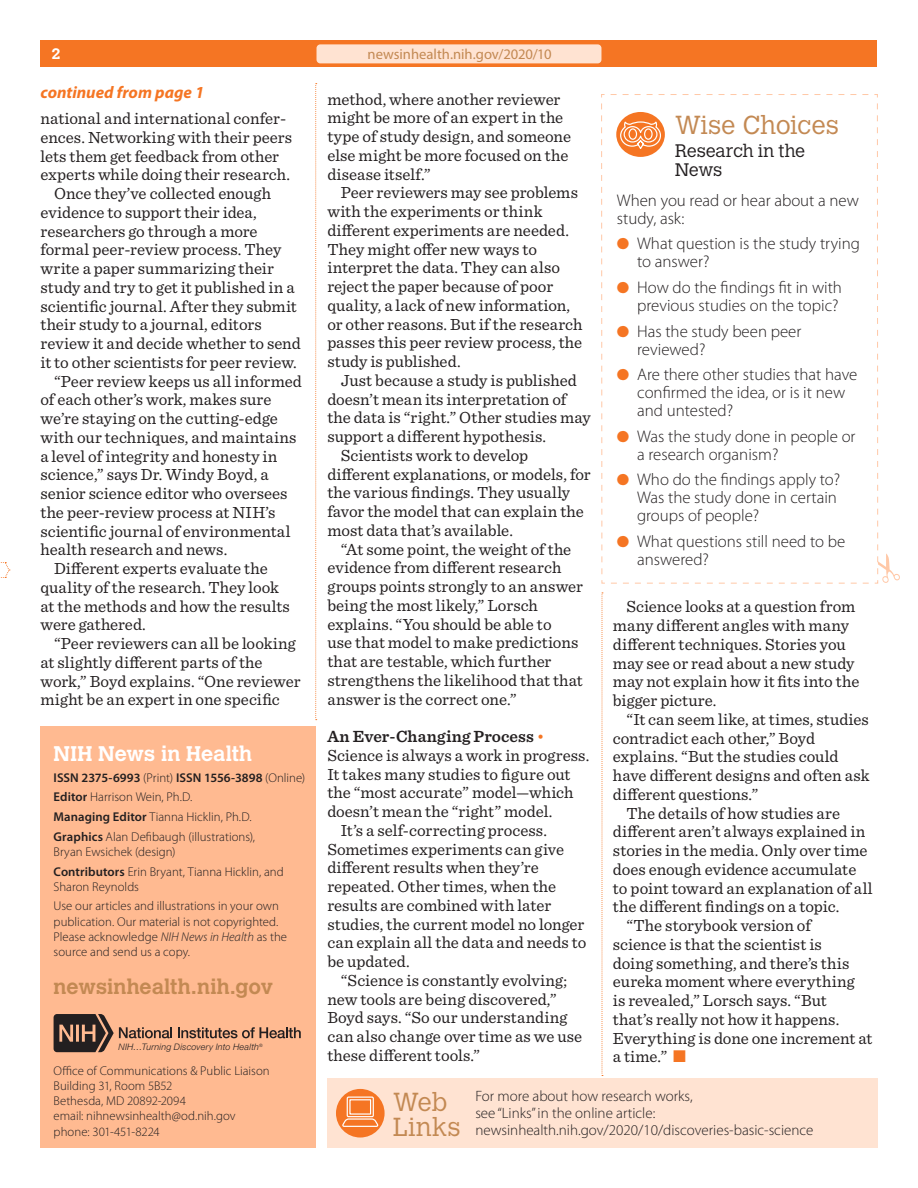
<style>
.page{position:relative;width:918px;height:1188px;background:#fff}
.page>*{position:absolute;margin:0;border:0;box-sizing:border-box;transform-origin:0 0}
.t1{font:300 25.8px/25.5px "Calvert MT Std";color:#c38953}
.t2{font:700 21px "Calvert MT Std";color:#c38953}
.t3{font:700 21px "Calvert MT Std";letter-spacing:.005em;color:#fff}
.t4{font:300 18px/18.8px "Calvert MT Std";letter-spacing:-.01em;color:#231f20}
.NewsIH_Body{font:16.8px/18.8px "Sentinel";color:#231f20}
.t5{font:300 16.8px/18px "Myriad Pro";color:#231f20}
.t6{font:italic 700 16.8px "Myriad Pro";color:#f57523}
.t7{font:300 15px/17px "Myriad Pro";color:#231f20}
.t8{font:700 15px "Calvert MT Std";color:#fff}
.NewsIH_Body_First{font:14.7px "Myriad Pro";color:#c38953}
.t9{font:300 12.75px/15.3px "Myriad Pro";color:#231f20}
.t10{font:600 12.75px "Myriad Pro";color:#231f20}
.t11{font:italic 300 9px "Helvetica Neue LT Std";letter-spacing:.02em;color:#231f20}
.s1{font-weight:600}
.s2{color:#f57523}
.s3{font-weight:300}
.s4{font-style:italic}
</style>
<div class="page">
<div style="left:40px;top:40px;width:838px;height:28px;background:#f57523"></div>
<svg style="left:0;top:562px;width:10px;height:16px"></svg>
<svg style="left:602px;top:592px;width:1px;height:484px"></svg>
<div style="left:317px;top:44px;width:284px;height:19px;background:#ffe3d2;border-radius:4px"></div>
<div style="left:327px;top:1078px;width:551px;height:70px;background:#ffe3d2"></div>
<div style="left:336px;top:1089px;width:49px;height:49px;background:#f57523;border-radius:50%"></div>
<svg style="left:342px;top:1096px;width:37px;height:31px"></svg>
<div style="left:349px;top:1099px;width:22px;height:16px;border:1px solid #fff"></div>
<svg style="left:315px;top:83px;width:2px;height:637px"></svg>
<div style="left:40px;top:726px;width:276px;height:422px;background:#ffba91"></div>
<svg style="left:178px;top:1027px;width:123px;height:11px"></svg>
<svg style="left:54px;top:1014px;width:118px;height:38px"></svg>
<svg style="left:610px;top:94px;width:290px;height:490px"></svg>
<p class="t8" style="left:52px;top:44px;width:11px">2</p>
<p class="NewsIH_Body_First" style="left:368px;top:46px;width:186px">newsinhealth.nih.gov/2020/10</p>
<p class="t6" style="left:40px;top:83px;width:165px">continued from page 1</p>
<p class="NewsIH_Body" style="left:327px;top:89px;width:245px">method, where another reviewer might be more of an expert in the type of study design, and someone else might be more focused on the disease itself.”</p>
<p class="NewsIH_Body" style="left:327px;top:182px;width:257px;text-indent:14px">Peer reviewers may see problems with the experiments or think different experiments are needed.<br>They might offer new ways to interpret the data. They can also reject the paper because of poor quality, a lack of new information, or other reasons. But if the research passes this peer review process, the study is published.</p>
<p class="NewsIH_Body" style="left:341px;top:370px;width:237px">Just because a study is published</p>
<p class="NewsIH_Body" style="left:327px;top:389px;width:241px">doesn’t mean its interpretation of</p>
<p class="NewsIH_Body" style="left:327px;top:407px;width:265px">the data is “right.” Other studies may</p>
<p class="NewsIH_Body" style="left:327px;top:426px;width:220px">support a different hypothesis.</p>
<p class="NewsIH_Body" style="left:341px;top:445px;width:189px">Scientists work to develop</p>
<p class="NewsIH_Body" style="left:327px;top:464px;width:265px">different explanations, or models, for</p>
<p class="NewsIH_Body" style="left:327px;top:482px;width:244px">the various findings. They usually</p>
<p class="NewsIH_Body" style="left:327px;top:501px;width:258px">favor the model that can explain the</p>
<p class="NewsIH_Body" style="left:327px;top:520px;width:187px">most data that’s available.</p>
<p class="NewsIH_Body" style="left:327px;top:539px;width:257px;text-indent:14px">“At some point, the weight of the evidence from different research groups points strongly to an answer being the most likely,” Lorsch explains. “You should be able to<br>use that model to make predictions that are testable, which further strengthens the likelihood that that answer is the correct one.”</p>
<p class="NewsIH_Body" style="left:327px;top:726px;width:264px"><span class="s1">An Ever-Changing Process</span> <span class="s2">•<br></span>Science is always a work in progress.<br>It takes many studies to figure out the “most accurate” model—which doesn’t mean the “right” model.</p>
<p class="NewsIH_Body" style="left:327px;top:820px;width:261px;text-indent:14px">It’s a self-correcting process.<br>Sometimes experiments can give different results when they’re repeated. Other times, when the results are combined with later studies, the current model no longer can explain all the data and needs to be updated.</p>
<p class="NewsIH_Body" style="left:327px;top:970px;width:257px;text-indent:14px">“Science is constantly evolving; new tools are being discovered,”<br>Boyd says. “So our understanding can also change over time as we use these different tools.”</p>
<p class="NewsIH_Body" style="left:40px;top:108px;width:253px">national and international confer&shy;ences. Networking with their peers lets them get feedback from other experts while doing their research.</p>
<p class="NewsIH_Body" style="left:40px;top:183px;width:262px;text-indent:14px">Once they’ve collected enough evidence to support their idea, researchers go through a more formal peer-review process. They write a paper summarizing their study and try to get it published in a scientific journal. After they submit their study to a journal, editors review it and decide whether to send it to other scientists for peer review.</p>
<p class="NewsIH_Body" style="left:40px;top:371px;width:263px;text-indent:14px">“Peer review keeps us all informed of each other’s work, makes sure we’re staying on the cutting-edge with our techniques, and maintains a level of integrity and honesty in science,” says Dr. Windy Boyd, a senior science editor who oversees the peer-review process at NIH’s scientific journal of environmental health research and news.</p>
<p class="NewsIH_Body" style="left:40px;top:558px;width:251px;text-indent:14px">Different experts evaluate the quality of the research. They look at the methods and how the results were gathered.</p>
<p class="NewsIH_Body" style="left:40px;top:633px;width:262px;text-indent:14px">“Peer reviewers can all be looking at slightly different parts of the work,” Boyd explains. “One reviewer might be an expert in one specific</p>
<p class="t3" style="left:54px;top:740px;width:200px">NIH News in Health</p>
<p class="t10" style="left:54px;top:770px;width:253px">ISSN 2375-6993 <span class="s3">(Print)</span> ISSN 1556-3898 <span class="s3">(Online)</span></p>
<p class="t9" style="left:54px;top:790px;width:140px"><span class="s1">Editor</span> Harrison Wein, Ph.D.</p>
<p class="t9" style="left:54px;top:809px;width:200px"><span class="s1">Managing Editor</span> Tianna Hicklin, Ph.D.</p>
<p class="t9" style="left:54px;top:829px;width:203px"><span class="s1">Graphics</span> Alan Defibaugh (illustrations),<br>Bryan Ewsichek (design)</p>
<p class="t9" style="left:54px;top:864px;width:232px"><span class="s1">Contributors</span> Erin Bryant, Tianna Hicklin, and<br>Sharon Reynolds</p>
<p class="t9" style="left:54px;top:899px;width:235px">Use our articles and illustrations in your own publication. Our material is not copyrighted.<br>Please acknowledge <span class="s4">NIH News in Health</span> as the source and send us a copy.</p>
<p class="t2" style="left:54px;top:973px;width:221px">newsinhealth.nih.gov</p>
<p class="t11" style="left:119px;top:1042px;width:146px">NIH…Turning Discovery Into Health<sup>®</sup></p>
<p class="t1" style="left:675px;top:113px;width:165px">Wise Choices</p>
<p class="t4" style="left:675px;top:142px;width:131px">Research in the<br>News</p>
<p class="t5" style="left:617px;top:192px;width:244px">When you read or hear about a new study, ask:</p>
<p class="t5" style="left:637px;top:235px;width:224px;text-indent:-20px"><span class="s2">●</span> What question is the study trying to answer?</p>
<p class="t5" style="left:617px;top:279px;width:227px;text-align:right"><span class="s2">●</span> How do the findings fit in with previous studies on the topic?</p>
<p class="t5" style="left:637px;top:322px;width:166px;text-indent:-20px"><span class="s2">●</span> Has the study been peer reviewed?</p>
<p class="t5" style="left:637px;top:366px;width:222px;text-indent:-20px"><span class="s2">●</span> Are there other studies that have confirmed the idea, or is it new and untested?</p>
<p class="t5" style="left:637px;top:427px;width:220px;text-indent:-20px"><span class="s2">●</span> Was the study done in people or a research organism?</p>
<p class="t5" style="left:637px;top:471px;width:205px;text-indent:-20px"><span class="s2">●</span> Who do the findings apply to?<br>Was the study done in certain groups of people?</p>
<p class="t5" style="left:637px;top:533px;width:210px;text-indent:-20px"><span class="s2">●</span> What questions still need to be answered?</p>
<p class="NewsIH_Body" style="left:613px;top:596px;width:248px;text-indent:14px">Science looks at a question from many different angles with many different techniques. Stories you may see or read about a new study may not explain how it fits into the bigger picture.</p>
<p class="NewsIH_Body" style="left:613px;top:709px;width:258px;text-indent:14px">“It can seem like, at times, studies contradict each other,” Boyd explains. “But the studies could have different designs and often ask different questions.”</p>
<p class="NewsIH_Body" style="left:613px;top:803px;width:261px;text-indent:14px">The details of how studies are different aren’t always explained in stories in the media. Only over time does enough evidence accumulate to point toward an explanation of all the different findings on a topic.</p>
<p class="NewsIH_Body" style="left:613px;top:915px;width:261px;text-indent:14px">“The storybook version of<br>science is that the scientist is<br>doing something, and there’s this eureka moment where everything<br>is revealed,” Lorsch says. “But<br>that’s really not how it happens.<br>Everything is done one increment at a time.” <span class="s2">■</span></p>
<p class="t9" style="left:54px;top:1063px;width:218px">Office of Communications &amp; Public Liaison<br>Building 31, Room 5B52<br>Bethesda, MD 20892-2094<br>email: nihnewsinhealth@od.nih.gov phone: 301-451-8224</p>
<p class="t1" style="left:393px;top:1090px;width:69px">Web<br>Links</p>
<p class="t7" style="left:475px;top:1088px;width:219px">For more about how research works, see “Links” in the online article:</p>
<p class="t7" style="left:475px;top:1122px;width:340px">newsinhealth.nih.gov/2020/10/discoveries-basic-science</p>
</div>
